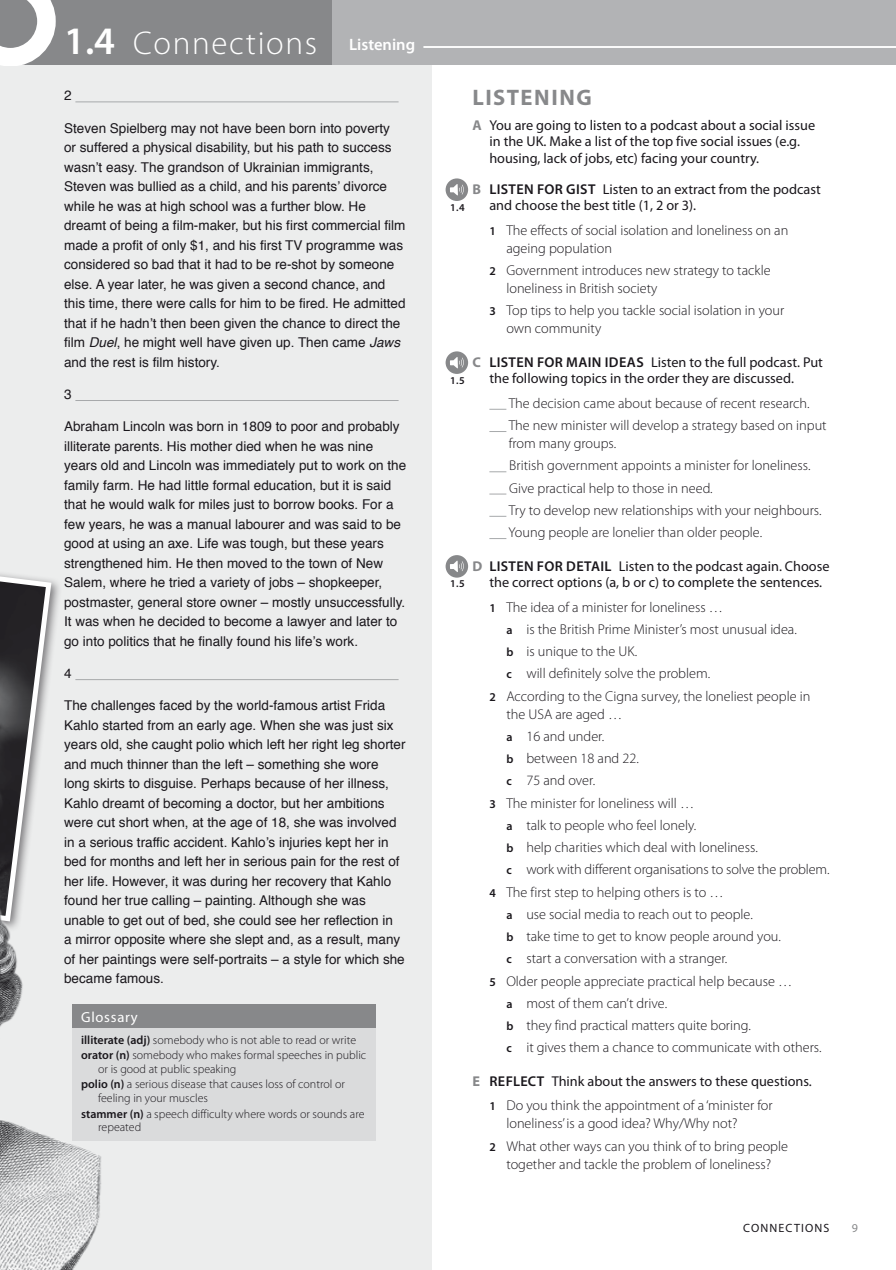
<style>
.page{position:relative;width:896px;height:1270px;background:#fff}
.page>*{position:absolute;margin:0;border:0;box-sizing:border-box;transform-origin:0 0}
.t1{font:300 33px "Myriad Pro";letter-spacing:.05em;color:#fff}
.t2{font:700 22.5px "Myriad Pro";letter-spacing:.065em;color:#87888a}
.t3{font:14.7px "Myriad Pro";letter-spacing:.05em;color:#fff}
.t4{font:300 14.25px/22.2px "Myriad Pro";color:#1a171c}
.t5{font:14.25px/16.5px "Myriad Pro";color:#1a171c}
.t6{font:13.5px/19.5px "Helvetica";color:#1a171c}
.t7{font:300 12px/15.6px "Myriad Pro";color:#1a171c}
.t8{font:12px "Myriad Pro";letter-spacing:.095em;color:#1a171c}
.t9{font:12px "Myriad Pro";color:#87888a}
.t10{font:600 10.5px "Myriad Pro";color:#1a171c}
.s1{font-weight:600;font-size:39px}
.s2{font-weight:600;font-size:16.5px}
.s3{font-style:italic}
.s4{font-weight:600}
.s5{font-weight:700;color:#87888a}
.s6{font-weight:600;font-size:12px}
.s7{font-weight:400}
</style>
<div class="page">
<div style="left:0;top:65px;width:432px;height:1205px;background:#eceded"></div>
<div style="left:0;top:0;width:382px;height:65px;background:#87888a"></div>
<div style="left:332px;top:0;width:564px;height:65px;background:#b2b3b5"></div>
<hr style="left:423px;top:46px;width:473px;height:2px;background:#fff">
<svg style="left:489px;top:409px;width:17px;height:1px"></svg>
<svg style="left:489px;top:431px;width:17px;height:1px"></svg>
<svg style="left:489px;top:471px;width:17px;height:1px"></svg>
<svg style="left:489px;top:494px;width:17px;height:1px"></svg>
<svg style="left:489px;top:516px;width:17px;height:1px"></svg>
<svg style="left:489px;top:538px;width:17px;height:1px"></svg>
<div style="left:446px;top:178px;width:22px;height:23px;background:#87888a;border-radius:50%"></div>
<svg style="left:450px;top:184px;width:14px;height:11px"></svg>
<div style="left:446px;top:351px;width:22px;height:23px;background:#87888a;border-radius:50%"></div>
<svg style="left:450px;top:357px;width:14px;height:11px"></svg>
<div style="left:446px;top:555px;width:22px;height:22px;background:#87888a;border-radius:50%"></div>
<svg style="left:450px;top:560px;width:14px;height:12px"></svg>
<hr style="left:75px;top:101px;width:324px;height:1px;background:#a7a9ab">
<hr style="left:75px;top:400px;width:324px;height:1px;background:#a7a9ab">
<hr style="left:75px;top:679px;width:324px;height:1px;background:#a7a9ab">
<div style="left:73px;top:1004px;width:303px;height:136px;background:#dadbdc"></div>
<div style="left:73px;top:1004px;width:303px;height:23px;background:#87888a"></div>
<div style="left:0;top:540px;width:63px;height:392px;background:#1a171c;opacity:.55"></div>
<svg style="left:0;top:542px;width:54px;height:266px"></svg>
<img style="left:0;top:808px;width:124px;height:462px">
<svg style="left:0;top:0;width:56px;height:65px"></svg>
<p class="t1" style="left:64px;top:25px;width:352px"><span class="s1">1.4</span> Connections <span class="s2">Listening</span></p>
<p class="t6" style="left:64px;top:86px;width:9px">2</p>
<p class="t6" style="left:64px;top:119px;width:343px">Steven Spielberg may not have been born into poverty<br>or suffered a physical disability, but his path to success wasn’t easy. The grandson of Ukrainian immigrants, Steven was bullied as a child, and his parents’ divorce while he was at high school was a further blow. He dreamt of being a film-maker, but his first commercial film made a profit of only $1, and his first TV programme was considered so bad that it had to be re-shot by someone else. A year later, he was given a second chance, and this time, there were calls for him to be fired. He admitted that if he hadn’t then been given the chance to direct the film <span class="s3">Duel</span>, he might well have given up. Then came <span class="s3">Jaws </span>and the rest is film history.</p>
<p class="t6" style="left:64px;top:385px;width:9px">3</p>
<p class="t6" style="left:64px;top:417px;width:344px">Abraham Lincoln was born in 1809 to poor and probably illiterate parents. His mother died when he was nine years old and Lincoln was immediately put to work on the family farm. He had little formal education, but it is said that he would walk for miles just to borrow books. For a few years, he was a manual labourer and was said to be good at using an axe. Life was tough, but these years strengthened him. He then moved to the town of New Salem, where he tried a variety of jobs – shopkeeper, postmaster, general store owner – mostly unsuccessfully.<br>It was when he decided to become a lawyer and later to go into politics that he finally found his life’s work.</p>
<p class="t6" style="left:64px;top:664px;width:9px">4</p>
<p class="t6" style="left:64px;top:696px;width:343px">The challenges faced by the world-famous artist Frida Kahlo started from an early age. When she was just six years old, she caught polio which left her right leg shorter and much thinner than the left – something she wore long skirts to disguise. Perhaps because of her illness, Kahlo dreamt of becoming a doctor, but her ambitions were cut short when, at the age of 18, she was involved in a serious traffic accident. Kahlo’s injuries kept her in bed for months and left her in serious pain for the rest of her life. However, it was during her recovery that Kahlo found her true calling – painting. Although she was unable to get out of bed, she could see her reflection in<br>a mirror opposite where she slept and, as a result, many of her paintings were self-portraits – a style for which she became famous.</p>
<p class="t3" style="left:81px;top:1008px;width:58px">Glossary</p>
<p class="t7" style="left:81px;top:1032px;width:287px"><span class="s4">illiterate (adj)</span> somebody who is not able to read or write <span class="s4">orator (n)</span> somebody who makes formal speeches in public</p>
<p class="t7" style="left:81px;top:1061px;width:265px;text-indent:17px">or is good at public speaking<br><span class="s4">polio (n)</span> a serious disease that causes loss of control or</p>
<p class="t7" style="left:81px;top:1090px;width:285px;text-indent:17px">feeling in your muscles<br><span class="s4">stammer (n)</span> a speech difficulty where words or sounds are</p>
<p class="t7" style="left:98px;top:1119px;width:45px">repeated</p>
<p class="t10" style="left:450px;top:201px;width:16px">1.4</p>
<p class="t10" style="left:450px;top:374px;width:16px">1.5</p>
<p class="t10" style="left:450px;top:578px;width:16px">1.5</p>
<p class="t2" style="left:473px;top:84px;width:121px">LISTENING</p>
<p class="t5" style="left:489px;top:117px;width:327px;text-indent:-17px"><span class="s5">A</span> You are going to listen to a podcast about a social issue in the UK. Make a list of the top five social issues (e.g. housing, lack of jobs, etc) facing your country.</p>
<p class="t5" style="left:489px;top:181px;width:333px;text-indent:-17px"><span class="s5">B</span> <span class="s4">LISTEN FOR GIST</span> Listen to an extract from the podcast and choose the best title (1, 2 or 3).</p>
<p class="t4" style="left:506px;top:221px;width:283px;line-height:18px;text-indent:-17px"><span class="s6">1</span> The effects of social isolation and loneliness on an ageing population</p>
<p class="t4" style="left:506px;top:262px;width:266px;line-height:18px;text-indent:-17px"><span class="s6">2</span> Government introduces new strategy to tackle loneliness in British society</p>
<p class="t4" style="left:506px;top:302px;width:279px;line-height:18px;text-indent:-17px"><span class="s6">3</span> Top tips to help you tackle social isolation in your own community</p>
<p class="t5" style="left:489px;top:354px;width:335px;text-indent:-17px"><span class="s5">C</span> <span class="s4">LISTEN FOR MAIN IDEAS</span> Listen to the full podcast. Put the following topics in the order they are discussed.</p>
<p class="t4" style="left:509px;top:392px;width:319px">The decision came about because of recent research.<br>The new minister will develop a strategy based on input</p>
<p class="t4" style="left:509px;top:432px;width:314px">from many groups.<br>British government appoints a minister for loneliness.<br>Give practical help to those in need.<br>Try to develop new relationships with your neighbours.<br>Young people are lonelier than older people.</p>
<p class="t5" style="left:489px;top:558px;width:342px;text-indent:-17px"><span class="s5">D</span> <span class="s4">LISTEN FOR DETAIL</span> Listen to the podcast again. Choose the correct options (a, b or c) to complete the sentences.</p>
<p class="t4" style="left:489px;top:596px;width:235px"><span class="s6">1</span> The idea of a minister for loneliness …</p>
<p class="t4" style="left:506px;top:618px;width:292px"><span class="s6">a</span> is the British Prime Minister’s most unusual idea.</p>
<p class="t4" style="left:506px;top:640px;width:132px"><span class="s6">b</span> is unique to the UK.</p>
<p class="t4" style="left:506px;top:662px;width:205px"><span class="s6">c</span> will definitely solve the problem.</p>
<p class="t4" style="left:489px;top:685px;width:322px"><span class="s6">2</span> According to the Cigna survey, the loneliest people in</p>
<p class="t4" style="left:506px;top:703px;width:117px">the USA are aged …</p>
<p class="t4" style="left:506px;top:725px;width:99px"><span class="s6">a</span> 16 and under.</p>
<p class="t4" style="left:506px;top:747px;width:134px"><span class="s6">b</span> between 18 and 22.</p>
<p class="t4" style="left:506px;top:769px;width:90px"><span class="s6">c</span> 75 and over.</p>
<p class="t4" style="left:489px;top:792px;width:206px"><span class="s6">3</span> The minister for loneliness will …</p>
<p class="t4" style="left:506px;top:814px;width:191px"><span class="s6">a</span> talk to people who feel lonely.</p>
<p class="t4" style="left:506px;top:836px;width:253px"><span class="s6">b</span> help charities which deal with loneliness.</p>
<p class="t4" style="left:506px;top:858px;width:325px"><span class="s6">c</span> work with different organisations to solve the problem.</p>
<p class="t4" style="left:489px;top:881px;width:236px"><span class="s6">4</span> The first step to helping others is to …</p>
<p class="t4" style="left:506px;top:903px;width:248px"><span class="s6">a</span> use social media to reach out to people.</p>
<p class="t4" style="left:506px;top:925px;width:276px"><span class="s6">b</span> take time to get to know people around you.</p>
<p class="t4" style="left:506px;top:947px;width:223px"><span class="s6">c</span> start a conversation with a stranger.</p>
<p class="t4" style="left:489px;top:970px;width:304px"><span class="s6">5</span> Older people appreciate practical help because …</p>
<p class="t4" style="left:506px;top:992px;width:162px"><span class="s6">a</span> most of them can’t drive.</p>
<p class="t4" style="left:506px;top:1014px;width:246px"><span class="s6">b</span> they find practical matters quite boring.</p>
<p class="t4" style="left:506px;top:1036px;width:317px"><span class="s6">c</span> it gives them a chance to communicate with others.</p>
<p class="t4" style="left:489px;top:1069px;width:324px;line-height:24.5px;text-indent:-17px"><span class="s5">E</span> <span class="s4">REFLECT</span> <span class="s7">Think about the answers to these questions.<br></span><span class="s6">1</span> Do you think the appointment of a ‘minister for</p>
<p class="t4" style="left:489px;top:1112px;width:300px;text-indent:17px">loneliness’ is a good idea? Why/Why not?<br><span class="s6">2</span> What other ways can you think of to bring people</p>
<p class="t4" style="left:506px;top:1153px;width:266px">together and tackle the problem of loneliness?</p>
<p class="t8" style="left:743px;top:1221px;width:88px">CONNECTIONS</p>
<p class="t9" style="left:852px;top:1221px;width:8px">9</p>
</div>
